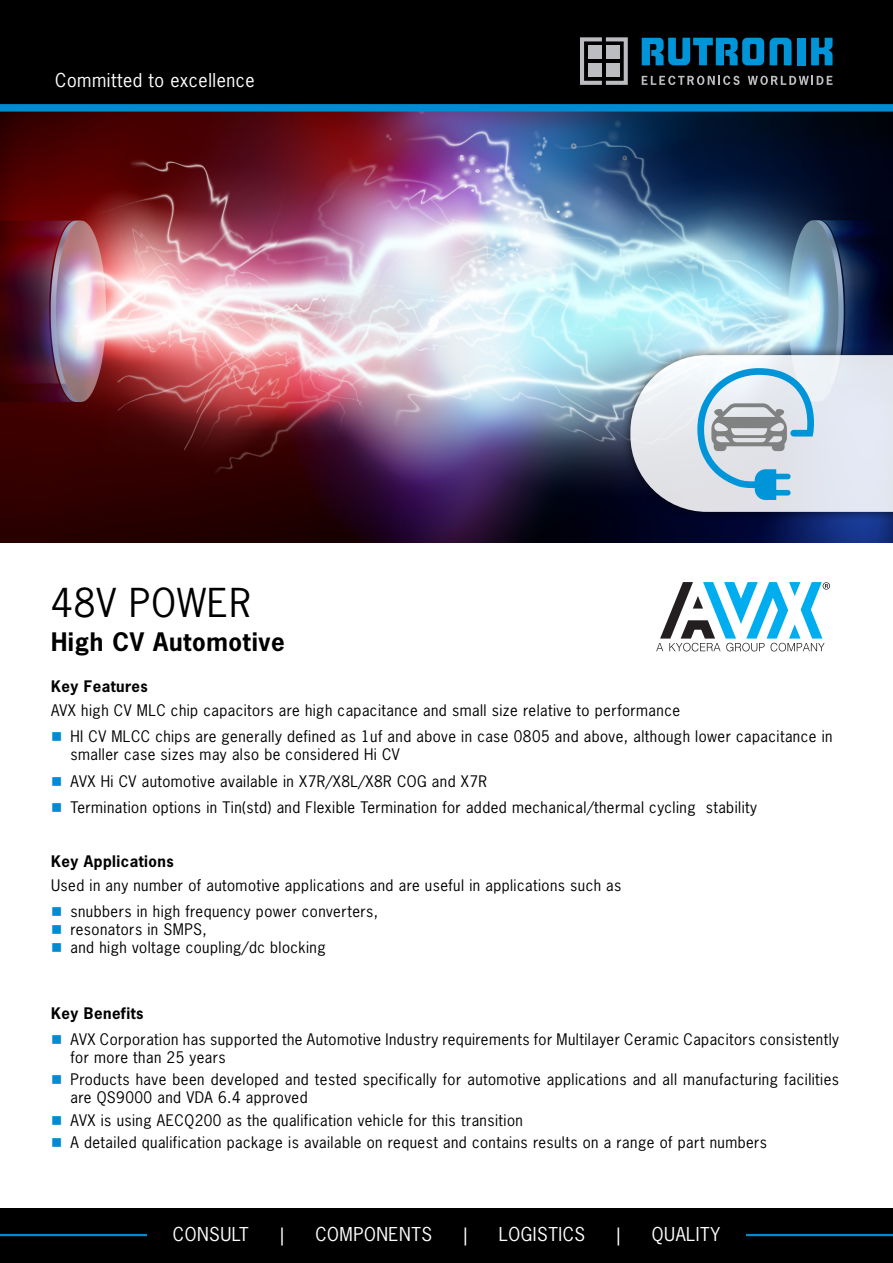
<style>
.page{position:relative;width:893px;height:1263px;background:#fff}
.page>*{position:absolute;margin:0;border:0;box-sizing:border-box;transform-origin:0 0}
.t1{font:37.5px "News Gothic Std";letter-spacing:.03em;color:#000}
.t2{font:700 24px "News Gothic Std";letter-spacing:.03em;color:#000}
.t3{font:18px "News Gothic Std";letter-spacing:.03em;color:#fff}
.t4{font:15px/26.5px "News Gothic Std";letter-spacing:.03em;color:#000}
.t5{font:700 15px "News Gothic Std";letter-spacing:.03em;color:#000}
</style>
<div class="page">
<img style="left:0;top:112px;width:893px;height:430px">
<div style="left:0;top:0;width:893px;height:106px;background:#000"></div>
<div style="left:0;top:1208px;width:893px;height:55px;background:#000"></div>
<div style="left:0;top:104px;width:893px;height:8px;background:#008bd2"></div>
<hr style="left:0;top:1234px;width:893px;height:2px;background:#008bd2">
<div style="left:797px;top:38px;width:8px;height:27px;background:#0095d9"></div>
<svg style="left:811px;top:38px;width:21px;height:27px"></svg>
<svg style="left:642px;top:38px;width:149px;height:27px"></svg>
<svg style="left:642px;top:76px;width:98px;height:9px"></svg>
<svg style="left:748px;top:76px;width:84px;height:9px"></svg>
<svg style="left:580px;top:37px;width:48px;height:48px"></svg>
<div style="left:588px;top:46px;width:14px;height:13px;background:#bcbdc0"></div>
<div style="left:606px;top:46px;width:14px;height:13px;background:#bcbdc0"></div>
<div style="left:606px;top:63px;width:14px;height:14px;background:#bcbdc0"></div>
<div style="left:588px;top:63px;width:14px;height:14px;background:#bcbdc0"></div>
<div style="left:621px;top:345px;width:272px;height:177px;background:#000;opacity:.75"></div>
<svg style="left:630px;top:355px;width:263px;height:157px;background:#c8d5e0"></svg>
<div style="left:147px;top:1225px;width:598px;height:18px;background:#000"></div>
<svg style="left:656px;top:582px;width:174px;height:69px"></svg>
<p class="t3" style="left:55px;top:69px;width:201px">Committed to excellence</p>
<h1 class="t1" style="left:51px;top:579px;width:201px">48V POWER</h1>
<h2 class="t2" style="left:51px;top:626px;width:235px">High CV Automotive</h2>
<p class="t5" style="left:51px;top:676px;width:98px">Key Features</p>
<p class="t4" style="left:71px;top:697px;width:763px;text-indent:-20px">AVX high CV MLC chip capacitors are high capacitance and small size relative to performance<br>HI CV MLCC chips are generally defined as 1uf and above in case 0805 and above, although lower capacitance in</p>
<p class="t4" style="left:71px;top:741px;width:688px">smaller case sizes may also be considered Hi CV<br>AVX Hi CV automotive available in X7R/X8L/X8R COG and X7R<br>Termination options in Tin(std) and Flexible Termination for added mechanical/thermal cycling stability</p>
<p class="t5" style="left:51px;top:851px;width:124px">Key Applications</p>
<p class="t4" style="left:71px;top:872px;width:552px;text-indent:-20px">Used in any number of automotive applications and are useful in applications such as snubbers in high frequency power converters,</p>
<p class="t4" style="left:71px;top:921px;width:257px;line-height:18px">resonators in SMPS,<br>and high voltage coupling/dc blocking</p>
<p class="t5" style="left:51px;top:1003px;width:94px">Key Benefits</p>
<p class="t4" style="left:71px;top:1030px;width:770px;line-height:18px">AVX Corporation has supported the Automotive Industry requirements for Multilayer Ceramic Capacitors consistently for more than 25 years</p>
<p class="t4" style="left:71px;top:1071px;width:770px;line-height:18px">Products have been developed and tested specifically for automotive applications and all manufacturing facilities are QS9000 and VDA 6.4 approved</p>
<p class="t4" style="left:71px;top:1109px;width:698px;line-height:22.2px">AVX is using AECQ200 as the qualification vehicle for this transition<br>A detailed qualification package is available on request and contains results on a range of part numbers</p>
<p class="t3" style="left:173px;top:1222px;width:77px">CONSULT</p>
<p class="t3" style="left:280px;top:1222px;width:5px">|</p>
<p class="t3" style="left:315px;top:1222px;width:118px">COMPONENTS</p>
<p class="t3" style="left:463px;top:1222px;width:5px">|</p>
<p class="t3" style="left:499px;top:1222px;width:88px">LOGISTICS</p>
<p class="t3" style="left:616px;top:1222px;width:5px">|</p>
<p class="t3" style="left:652px;top:1222px;width:70px">QUALITY</p>
</div>
